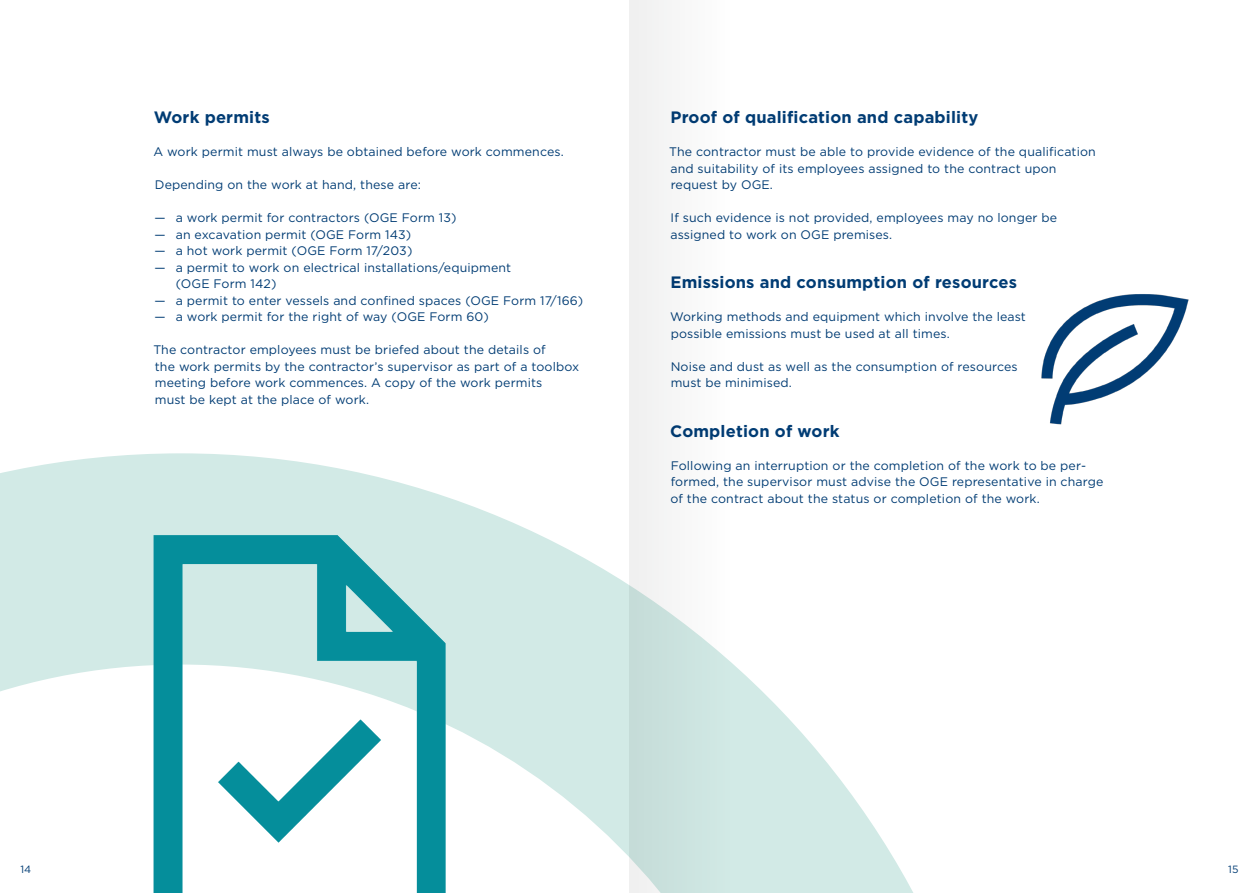
<style>
.page{position:relative;width:1259px;height:893px;background:#fff}
.page>*{position:absolute;margin:0;border:0;box-sizing:border-box;transform-origin:0 0}
.t1{font:700 16.5px "Gotham";letter-spacing:.01em;color:#013c74}
.t2{font:12.3px/16.5px "Gotham";letter-spacing:.01em;color:#013c74}
.t3{font:10.5px "Gotham";color:#013c74}
</style>
<div class="page">
<svg style="left:0;top:453px;width:913px;height:440px"></svg>
<img style="left:1041px;top:294px;width:148px;height:131px">
<img style="left:26px;top:460px;width:548px;height:433px">
<svg style="left:629px;top:0;width:115px;height:893px;fill:#f4f4f4"></svg>
<h1 class="t1" style="left:154px;top:107px;width:117px">Work permits</h1>
<p class="t2" style="left:153px;top:143px;width:412px">A work permit must always be obtained before work commences.</p>
<p class="t2" style="left:155px;top:176px;width:267px">Depending on the work at hand, these are:</p>
<p class="t2" style="left:154px;top:209px;width:303px">— a work permit for contractors (OGE Form 13)</p>
<p class="t2" style="left:154px;top:226px;width:258px">— an excavation permit (OGE Form 143)</p>
<p class="t2" style="left:154px;top:242px;width:259px">— a hot work permit (OGE Form 17/203)</p>
<p class="t2" style="left:176px;top:259px;width:337px;text-indent:-21px">— a permit to work on electrical installations/equipment (OGE Form 142)</p>
<p class="t2" style="left:154px;top:292px;width:430px">— a permit to enter vessels and confined spaces (OGE Form 17/166)</p>
<p class="t2" style="left:154px;top:308px;width:336px">— a work permit for the right of way (OGE Form 60)</p>
<p class="t2" style="left:153px;top:341px;width:427px">The contractor employees must be briefed about the details of<br>the work permits by the contractor’s supervisor as part of a toolbox meeting before work commences. A copy of the work permits<br>must be kept at the place of work.</p>
<h1 class="t1" style="left:670px;top:107px;width:309px">Proof of qualification and capability</h1>
<p class="t2" style="left:669px;top:143px;width:428px">The contractor must be able to provide evidence of the qualification and suitability of its employees assigned to the contract upon request by OGE.</p>
<p class="t2" style="left:670px;top:209px;width:388px">If such evidence is not provided, employees may no longer be assigned to work on OGE premises.</p>
<h1 class="t1" style="left:670px;top:272px;width:348px">Emissions and consumption of resources</h1>
<p class="t2" style="left:670px;top:308px;width:357px">Working methods and equipment which involve the least possible emissions must be used at all times.</p>
<p class="t2" style="left:671px;top:358px;width:348px">Noise and dust as well as the consumption of resources must be minimised.</p>
<h1 class="t1" style="left:670px;top:420px;width:171px">Completion of work</h1>
<p class="t2" style="left:670px;top:457px;width:434px">Following an interruption or the completion of the work to be per&shy;formed, the supervisor must advise the OGE representative in charge of the contract about the status or completion of the work.</p>
<p class="t3" style="left:20px;top:862px;width:12px">14</p>
<p class="t3" style="left:1228px;top:862px;width:12px">15</p>
</div>
